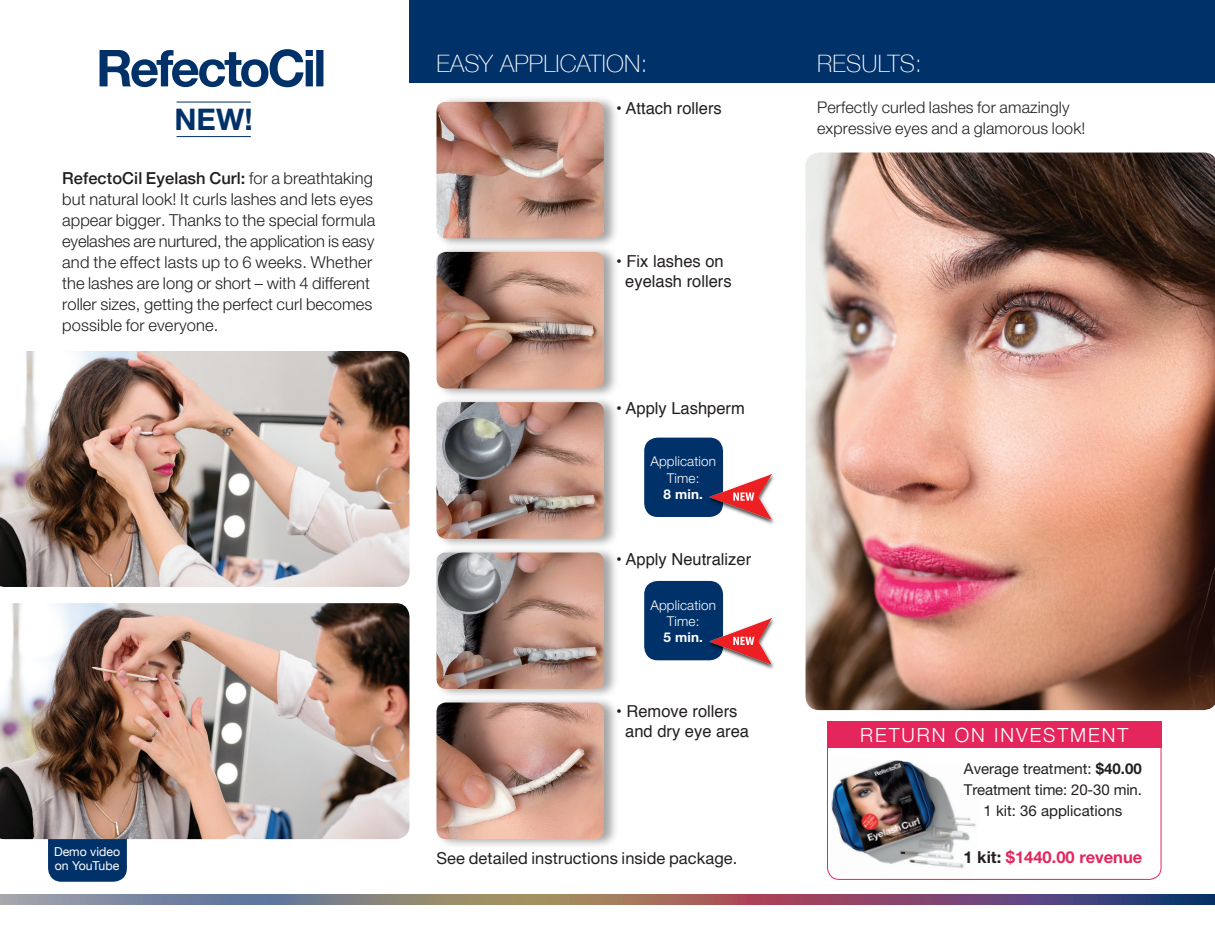
<style>
.page{position:relative;width:1215px;height:945px;background:#fff}
.page>*{position:absolute;margin:0;border:0;box-sizing:border-box;transform-origin:0 0}
.t1{font:700 29.85px "Helvetica Neue LT Std";color:#003169}
.t2{font:100 24px "Helvetica Neue";letter-spacing:.01em;color:#fff}
.t3{font:300 19.5px "Helvetica Neue";letter-spacing:.1em;color:#fff}
.t4{font:300 16.5px/21px "Helvetica Neue CELT";letter-spacing:.005em;color:#231f20}
.t5{font:16.5px/19.8px "Helvetica";color:#231f20;text-align:center}
.t6{font:500 16.5px "Helvetica Neue";letter-spacing:.005em;color:#231f20}
.t7{font:16.5px "Helvetica Neue CELT";letter-spacing:.005em;color:#231f20}
.t8{font:700 16.5px "Helvetica Neue CELT";color:#e4265d}
.t9{font:300 16.2px/21px "Helvetica Neue CELT";letter-spacing:.01em;color:#231f20}
.t10{font:15px/21px "Helvetica Neue CELT";color:#231f20;text-align:center}
.t11{font:300 13.5px/16.2px "Helvetica Neue CELT";letter-spacing:.01em;color:#fff;text-align:center}
.t12{font:700 13.5px "Helvetica Neue CELT";letter-spacing:.01em;color:#fff}
.t13{font:12.3px/13.5px "Helvetica Neue";color:#fff}
.s1{font-family:"Helvetica Neue CELT";font-weight:300}
.s2{font-weight:700}
.s3{color:#231f20}
</style>
<div class="page">
<img style="left:827px;top:760px;width:149px;height:120px">
<hr style="left:177px;top:136px;width:74px;height:1px;background:#003169">
<hr style="left:177px;top:102px;width:74px;height:1px;background:#003169">
<div style="left:410px;top:0;width:805px;height:83px;background:#003169"></div>
<div style="left:48px;top:819px;width:79px;height:63px;background:#003169;border-radius:14px"></div>
<svg style="left:100px;top:49px;width:223px;height:38px"></svg>
<img style="left:0;top:603px;width:410px;height:236px">
<img style="left:0;top:351px;width:410px;height:236px">
<svg style="left:0;top:894px;width:1215px;height:10px;background:#7e697a"></svg>
<div style="left:435px;top:95px;width:184px;height:154px;background:#231f20;opacity:.41"></div>
<img style="left:436px;top:102px;width:168px;height:136px">
<div style="left:435px;top:245px;width:184px;height:154px;background:#231f20;opacity:.41"></div>
<img style="left:436px;top:252px;width:168px;height:137px">
<div style="left:435px;top:396px;width:184px;height:153px;background:#231f20;opacity:.41"></div>
<img style="left:436px;top:402px;width:168px;height:137px">
<div style="left:435px;top:546px;width:184px;height:153px;background:#231f20;opacity:.41"></div>
<img style="left:436px;top:552px;width:168px;height:137px">
<div style="left:435px;top:696px;width:184px;height:153px;background:#231f20;opacity:.41"></div>
<img style="left:436px;top:703px;width:168px;height:136px">
<div style="left:644px;top:438px;width:79px;height:79px;background:#003169;border-radius:14px"></div>
<div style="left:644px;top:581px;width:79px;height:79px;background:#003169;border-radius:14px"></div>
<img style="left:806px;top:153px;width:409px;height:557px">
<div style="left:827px;top:731px;width:335px;height:149px;border:1px solid #e4265d;border-radius:12px"></div>
<div style="left:827px;top:721px;width:335px;height:26px;background:#e4265d"></div>
<img style="left:723px;top:472px;width:51px;height:52px">
<img style="left:709px;top:474px;width:63px;height:46px">
<svg style="left:733px;top:492px;width:21px;height:9px"></svg>
<img style="left:704px;top:616px;width:70px;height:53px">
<img style="left:709px;top:619px;width:63px;height:45px">
<svg style="left:733px;top:637px;width:21px;height:8px"></svg>
<h1 class="t1" style="left:174px;top:101px;width:80px">NEW!</h1>
<p class="t6" style="left:62px;top:165px;width:312px">RefectoCil Eyelash Curl: <span class="s1">for a breathtaking</span></p>
<p class="t4" style="left:62px;top:189px;width:315px">but natural look! It curls lashes and lets eyes appear bigger. Thanks to the special formula eyelashes are nurtured, the application is easy and the effect lasts up to 6 weeks. Whether the lashes are long or short – with 4 different roller sizes, getting the perfect curl becomes possible for everyone.</p>
<p class="t13" style="left:54px;top:846px;width:68px">Demo video on YouTube</p>
<h2 class="t2" style="left:436px;top:46px;width:212px">EASY APPLICATION:</h2>
<h2 class="t2" style="left:817px;top:46px;width:106px">RESULTS:</h2>
<p class="t5" style="left:616px;top:99px;width:107px">• Attach rollers</p>
<p class="t5" style="left:616px;top:252px;width:117px">• Fix lashes on eyelash rollers</p>
<p class="t5" style="left:616px;top:398px;width:130px">• Apply Lashperm</p>
<p class="t11" style="left:650px;top:454px;width:67px">Application<br>Time:</p>
<p class="t12" style="left:664px;top:486px;width:41px">8 min.</p>
<p class="t5" style="left:616px;top:550px;width:137px">• Apply Neutralizer</p>
<p class="t11" style="left:650px;top:597px;width:67px">Application<br>Time:</p>
<p class="t12" style="left:664px;top:629px;width:41px">5 min.</p>
<p class="t5" style="left:625px;top:702px;width:125px;text-align:left;text-indent:-9px">• Remove rollers and dry eye area</p>
<p class="t7" style="left:436px;top:849px;width:302px">See detailed instructions inside package.</p>
<p class="t9" style="left:817px;top:97px;width:270px">Perfectly curled lashes for amazingly expressive eyes and a glamorous look!</p>
<p class="t3" style="left:860px;top:720px;width:270px">RETURN ON INVESTMENT</p>
<p class="t10" style="left:964px;top:758px;width:180px">Average treatment: <span class="s2">$40.00<br></span>Treatment time: 20-30 min.<br>1 kit: 36 applications</p>
<p class="t8" style="left:963px;top:847px;width:180px"><span class="s3">1 kit:</span> $1440.00 revenue</p>
</div>
